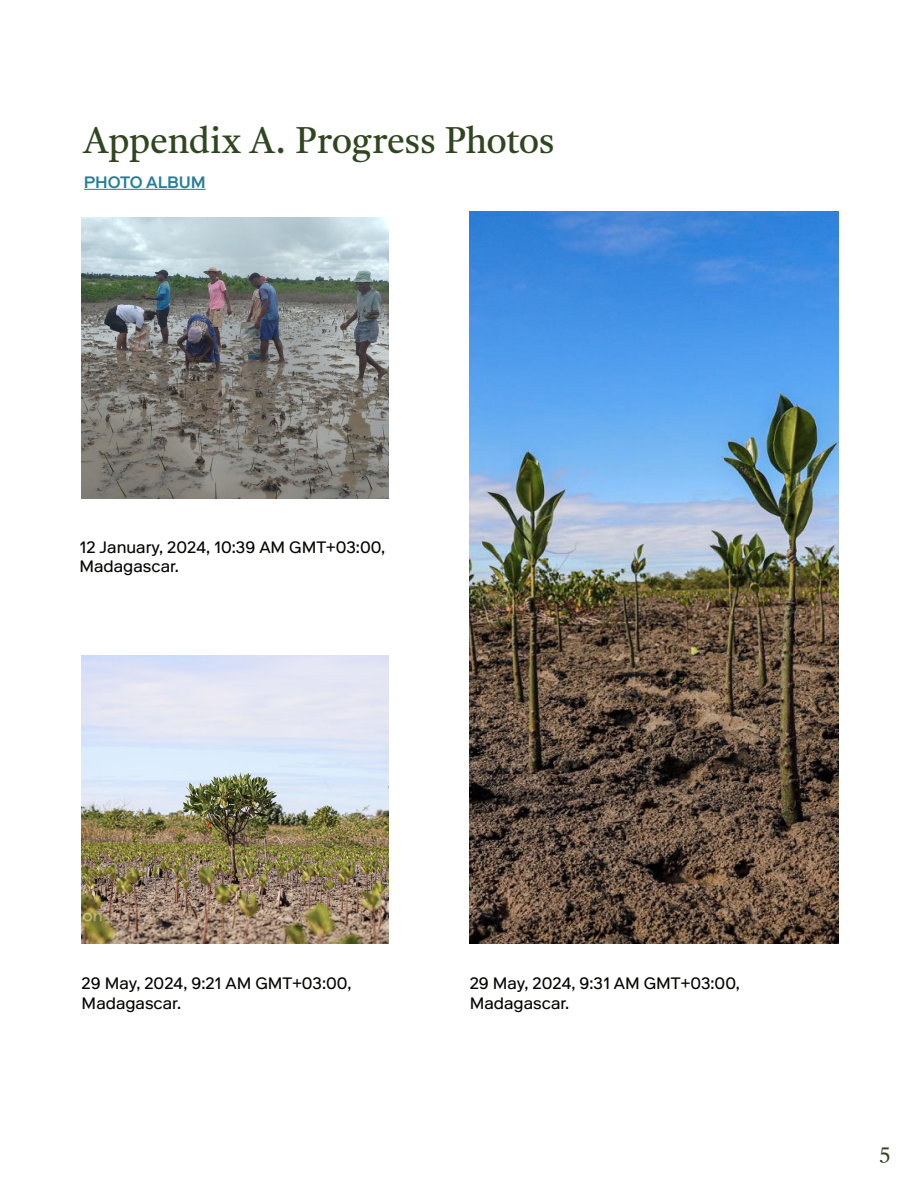
<style>
.page{position:relative;width:918px;height:1188px;background:#fff}
.page>*{position:absolute;margin:0;border:0;box-sizing:border-box;transform-origin:0 0}
.t1{font:36px "Tiro Bangla";letter-spacing:-.005em;color:#304620}
.t2{font:20.1px "Tiro Bangla";color:#30461f}
.t3{font:16.5px/19.8px "Riforma LL";color:#040503}
.t4{font:500 16.5px "Riforma LL";letter-spacing:-.01em;color:#267e97}
</style>
<div class="page">
<img style="left:82px;top:218px;width:306px;height:280px">
<img style="left:82px;top:656px;width:306px;height:288px">
<img style="left:470px;top:212px;width:368px;height:732px">
<hr style="left:84px;top:189px;width:122px;height:1px;background:#267e97">
<p class="t1" style="left:84px;top:114px;width:472px">Appendix A. Progress Photos</p>
<p class="t4" style="left:84px;top:171px;width:123px">PHOTO ALBUM</p>
<p class="t3" style="left:80px;top:537px;width:307px">12 January, 2024, 10:39 AM GMT+03:00,<br>Madagascar.</p>
<p class="t3" style="left:82px;top:973px;width:271px">29 May, 2024, 9:21 AM GMT+03:00,<br>Madagascar.</p>
<p class="t3" style="left:470px;top:973px;width:272px">29 May, 2024, 9:31 AM GMT+03:00,<br>Madagascar.</p>
<p class="t2" style="left:879px;top:1138px;width:12px">5</p>
</div>
